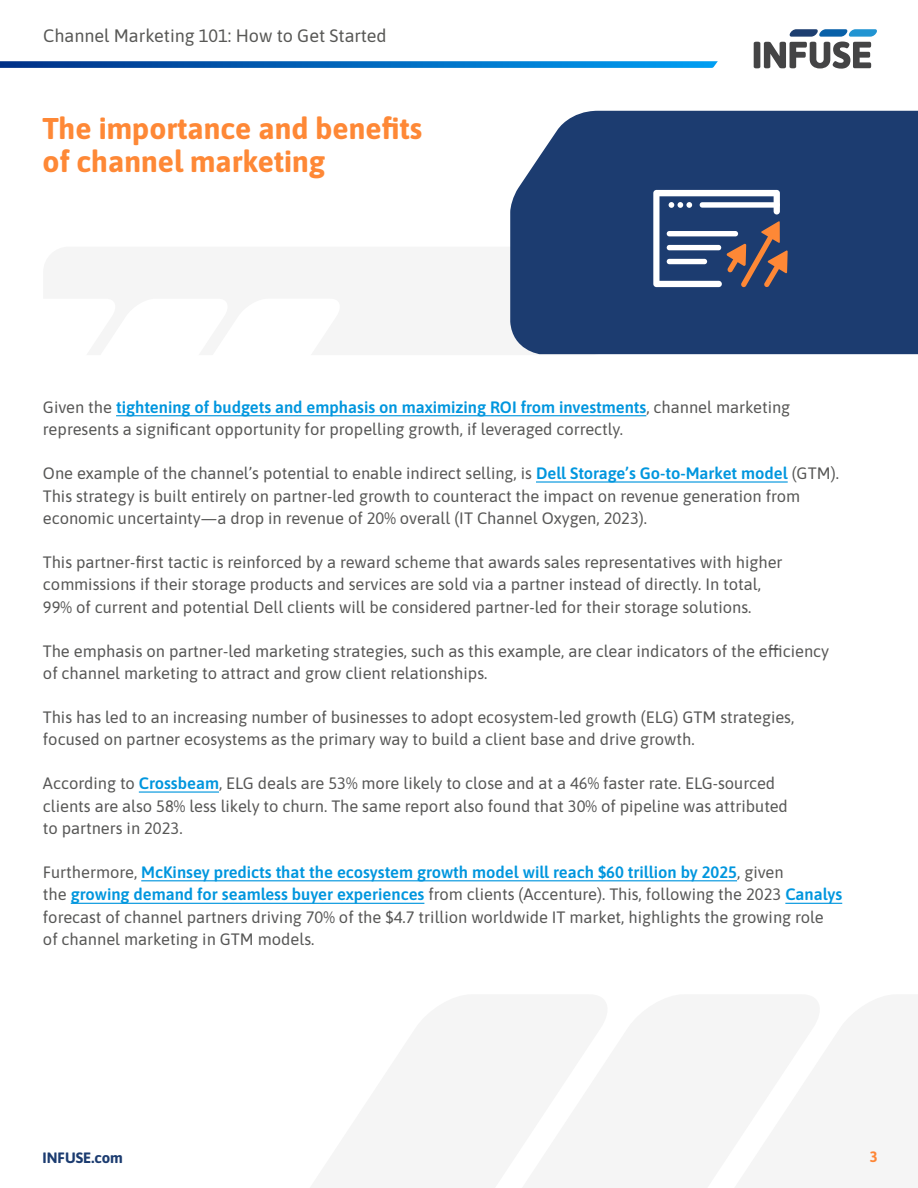
<style>
.page{position:relative;width:918px;height:1188px;background:#fff}
.page>*{position:absolute;margin:0;border:0;box-sizing:border-box;transform-origin:0 0}
.t1{font:700 30px/33px "Asap";color:#fe8836}
.t2{font:18px "Asap";color:#585856}
.t3{font:16.5px/22.5px "Asap";color:#575756}
.t4{font:700 15px "Asap";color:#1c3c70}
.t5{font:700 15px "Asap";color:#fe8636}
.s1{font-weight:600;color:#0096de}
</style>
<div class="page">
<svg style="left:0;top:61px;width:718px;height:7px;background:#0d6ebf"></svg>
<svg style="left:754px;top:29px;width:123px;height:40px"></svg>
<div style="left:43px;top:247px;width:573px;height:108px;background:#f5f5f5;border-radius:26px"></div>
<svg style="left:116px;top:416px;width:227px;height:1px"></svg>
<div style="left:510px;top:111px;width:408px;height:243px;background:#1c3c70"></div>
<svg style="left:653px;top:190px;width:135px;height:97px"></svg>
<hr style="left:116px;top:415px;width:530px;height:1px;background:#0096de">
<hr style="left:536px;top:481px;width:252px;height:2px;background:#0096de">
<hr style="left:139px;top:791px;width:80px;height:2px;background:#0096de">
<hr style="left:141px;top:880px;width:596px;height:1px;background:#0096de">
<hr style="left:71px;top:903px;width:353px;height:1px;background:#0096de">
<hr style="left:785px;top:903px;width:57px;height:1px;background:#0096de">
<p class="t2" style="left:43px;top:23px;width:345px">Channel Marketing 101: How to Get Started</p>
<h1 class="t1" style="left:43px;top:110px;width:381px">The importance and benefits of channel marketing</h1>
<p class="t3" style="left:43px;top:395px;width:749px">Given the <span class="s1">tightening of budgets and emphasis on maximizing ROI from investments</span>, channel marketing represents a significant opportunity for propelling growth, if leveraged correctly.</p>
<p class="t3" style="left:43px;top:461px;width:798px">One example of the channel’s potential to enable indirect selling, is <span class="s1">Dell Storage’s Go-to-Market model</span> (GTM).<br>This strategy is built entirely on partner-led growth to counteract the impact on revenue generation from economic uncertainty—a drop in revenue of 20% overall (IT Channel Oxygen, 2023).</p>
<p class="t3" style="left:43px;top:550px;width:741px">This partner-first tactic is reinforced by a reward scheme that awards sales representatives with higher commissions if their storage products and services are sold via a partner instead of directly. In total,<br>99% of current and potential Dell clients will be considered partner-led for their storage solutions.</p>
<p class="t3" style="left:43px;top:639px;width:788px">The emphasis on partner-led marketing strategies, such as this example, are clear indicators of the efficiency of channel marketing to attract and grow client relationships.</p>
<p class="t3" style="left:43px;top:705px;width:753px">This has led to an increasing number of businesses to adopt ecosystem-led growth (ELG) GTM strategies, focused on partner ecosystems as the primary way to build a client base and drive growth.</p>
<p class="t3" style="left:43px;top:771px;width:747px">According to <span class="s1">Crossbeam</span>, ELG deals are 53% more likely to close and at a 46% faster rate. ELG-sourced clients are also 58% less likely to churn. The same report also found that 30% of pipeline was attributed to partners in 2023.</p>
<p class="t3" style="left:43px;top:860px;width:801px">Furthermore, <span class="s1">McKinsey predicts that the ecosystem growth model will reach $60 trillion by 2025</span>, given<br>the <span class="s1">growing demand for seamless buyer experiences</span> from clients (Accenture). This, following the 2023 <span class="s1">Canalys </span>forecast of channel partners driving 70% of the $4.7 trillion worldwide IT market, highlights the growing role of channel marketing in GTM models.</p>
<p class="t4" style="left:43px;top:1147px;width:82px">INFUSE.com</p>
<p class="t5" style="left:870px;top:1146px;width:10px">3</p>
</div>
